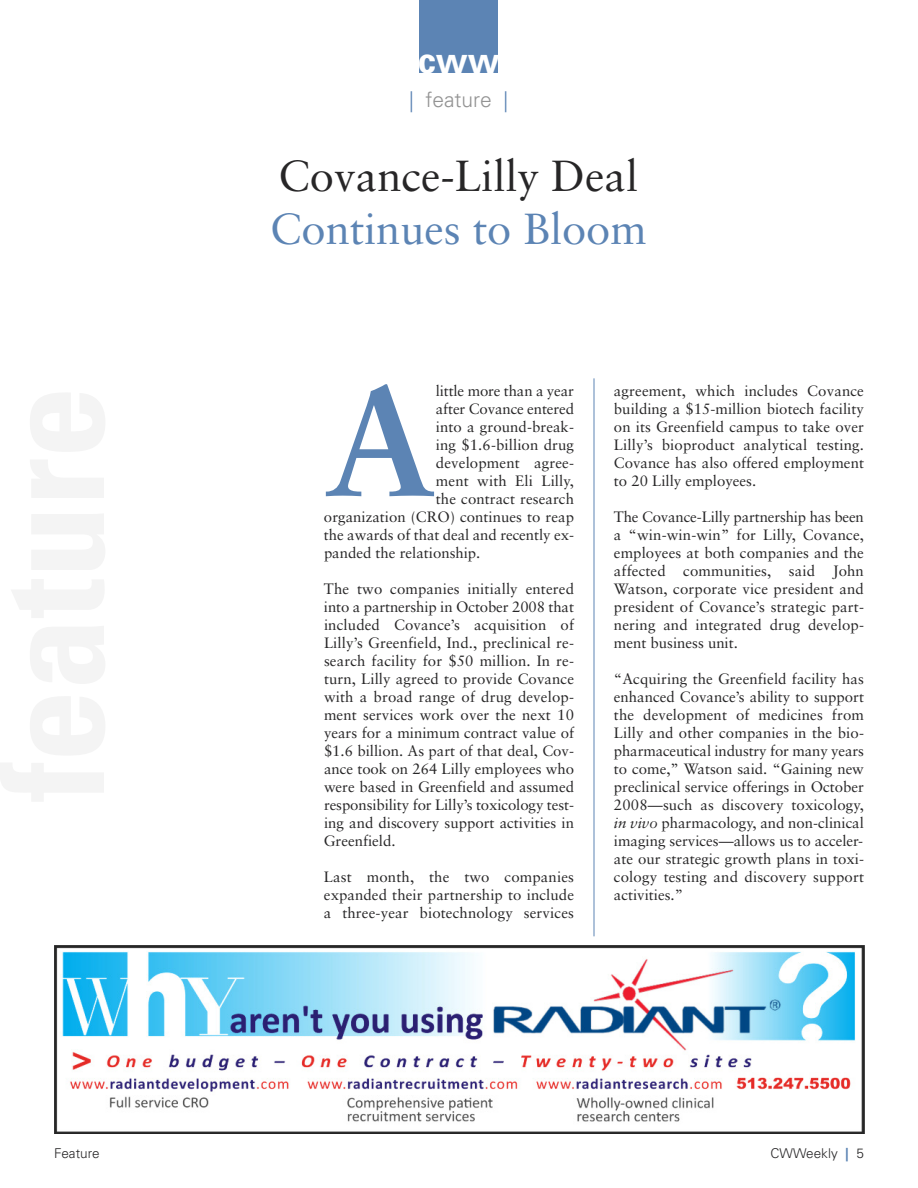
<style>
.page{position:relative;width:918px;height:1188px;background:#fff}
.page>*{position:absolute;margin:0;border:0;box-sizing:border-box;transform-origin:0 0}
.t1{font:700 155.1px "Sabon";color:#5c84b4}
.t2{font:43.5px "Sabon";color:#272627}
.t3{font:43.5px "Sabon";color:#5c84b4}
.t4{font:700 36px "Univers";color:#fff}
.t5{font:300 21px "Univers";color:#939393}
.t6{font:15px/18px "Sabon";color:#272627;text-align:justify}
.t7{font:300 13.5px "Univers";color:#272627}
.s1{color:#5c84b4}
.s2{font-style:italic}
.s3{font-weight:700;color:#5c84b4}
</style>
<div class="page">
<hr style="left:594px;top:378px;width:1px;height:558px;background:#5c84b4">
<div style="left:419px;top:0;width:79px;height:73px;background:#5c84b4"></div>
<img style="left:54px;top:945px;width:810px;height:189px">
<h3 class="t4" style="left:418px;top:47px;width:84px">cww</h3>
<h3 class="t5" style="left:409px;top:92px;width:100px"><span class="s1">|</span> feature <span class="s1">|</span></h3>
<h2 class="t2" style="left:279px;top:158px;width:361px">Covance-Lilly Deal</h2>
<h2 class="t3" style="left:270px;top:211px;width:378px">Continues to Bloom</h2>
<h1 class="t1" style="left:324px;top:378px;width:113px">A</h1>
<p class="t6" style="left:436px;top:383px;width:140px">little more than a year</p>
<p class="t6" style="left:436px;top:401px;width:140px">after Covance entered</p>
<p class="t6" style="left:436px;top:419px;width:140px">into a ground-break-</p>
<p class="t6" style="left:436px;top:437px;width:140px">ing $1.6-billion drug</p>
<p class="t6" style="left:436px;top:455px;width:140px">development agree-</p>
<p class="t6" style="left:436px;top:473px;width:140px">ment with Eli Lilly,</p>
<p class="t6" style="left:436px;top:491px;width:140px">the contract research</p>
<p class="t6" style="left:324px;top:509px;width:252px">organization (CRO) continues to reap</p>
<p class="t6" style="left:324px;top:527px;width:252px">the awards of that deal and recently ex-</p>
<p class="t6" style="left:324px;top:545px;width:158px">panded the relationship.</p>
<p class="t6" style="left:324px;top:581px;width:252px">The two companies initially entered into a partnership in October 2008 that included Covance’s acquisition of Lilly’s Greenfield, Ind., preclinical re&shy;search facility for $50 million. In re&shy;turn, Lilly agreed to provide Covance with a broad range of drug develop&shy;ment services work over the next 10 years for a minimum contract value of $1.6 billion. As part of that deal, Cov&shy;ance took on 264 Lilly employees who were based in Greenfield and assumed responsibility for Lilly’s toxicology test&shy;ing and discovery support activities in Greenfield.</p>
<p class="t6" style="left:324px;top:869px;width:252px">Last month, the two companies expanded their partnership to include a three-year biotechnology services</p>
<p class="t6" style="left:614px;top:383px;width:252px">agreement, which includes Covance building a $15-million biotech facility on its Greenfield campus to take over Lilly’s bioproduct analytical testing.<br>Covance has also offered employment to 20 Lilly employees.</p>
<p class="t6" style="left:614px;top:509px;width:252px">The Covance-Lilly partnership has been a “win-win-win” for Lilly, Covance, employees at both companies and the affected communities, said John Watson, corporate vice president and president of Covance’s strategic part&shy;nering and integrated drug develop&shy;ment business unit.</p>
<p class="t6" style="left:614px;top:671px;width:252px">“Acquiring the Greenfield facility has enhanced Covance’s ability to support the development of medicines from Lilly and other companies in the bio&shy;pharmaceutical industry for many years to come,” Watson said. “Gaining new preclinical service offerings in October 2008—such as discovery toxicology, <span class="s2">in vivo</span> pharmacology, and non-clinical imaging services—allows us to acceler&shy;ate our strategic growth plans in toxi&shy;cology testing and discovery support activities.”</p>
<p class="t7" style="left:54px;top:1148px;width:47px">Feature</p>
<p class="t7" style="left:771px;top:1148px;width:95px">CWWeekly <span class="s3">|</span> 5</p>
</div>
